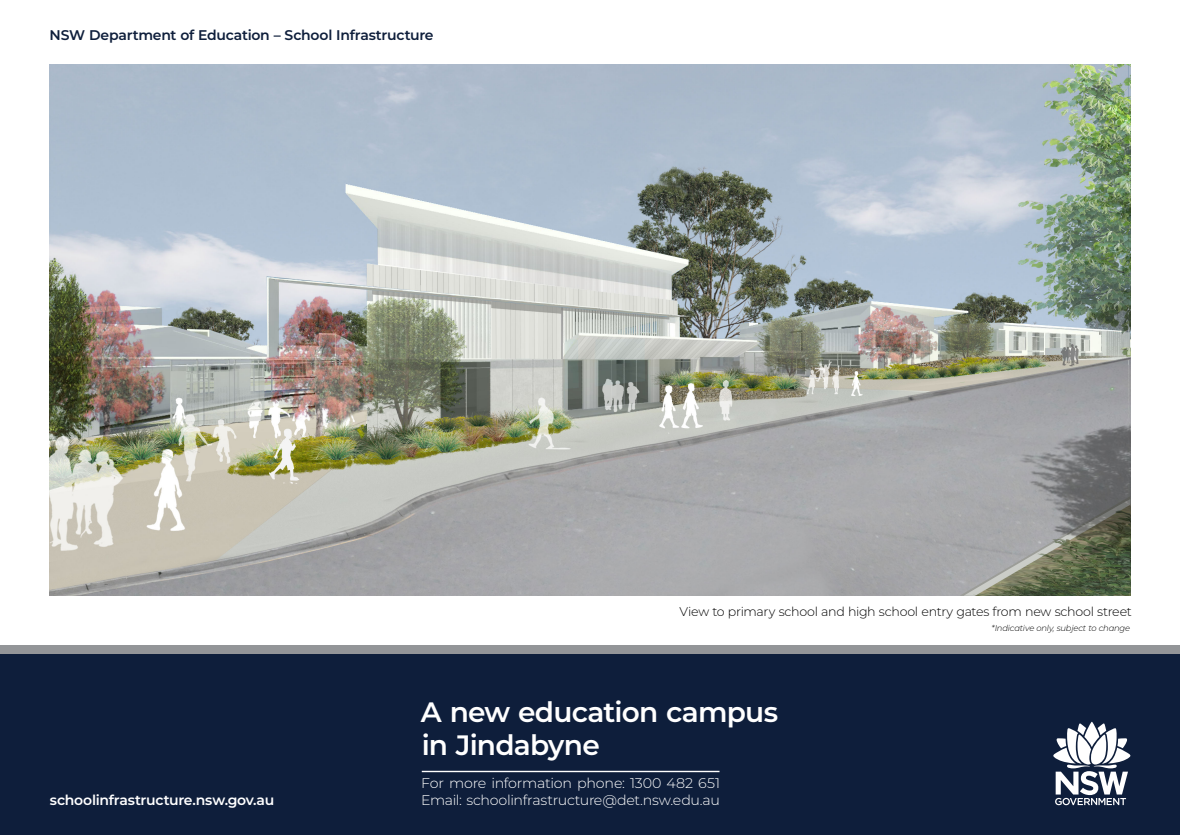
<style>
.page{position:relative;width:1180px;height:835px;background:#fff}
.page>*{position:absolute;margin:0;border:0;box-sizing:border-box;transform-origin:0 0}
.t1{font:600 28px/33.6px "Montserrat";letter-spacing:-.025em;color:#fff}
.t2{font:300 14px/16.8px "Montserrat";letter-spacing:-.02em;color:#fff}
.t3{font:600 14px "Montserrat";letter-spacing:-.015em;color:#0e1e3b}
.t4{font:600 14px "Montserrat";letter-spacing:-.015em;color:#fff}
.t5{font:300 12.6px "Montserrat";letter-spacing:-.025em;color:#000}
.t6{font:italic 300 8.4px "Montserrat";letter-spacing:-.02em;color:#000}
</style>
<div class="page">
<div style="left:0;top:650px;width:1180px;height:184px;background:#0e1e3b"></div>
<hr style="left:422px;top:770px;width:297px;height:2px;background:#fff">
<div style="left:0;top:645px;width:1180px;height:8px;background:#939598"></div>
<svg style="left:1053px;top:721px;width:77px;height:84px"></svg>
<img style="left:50px;top:64px;width:1080px;height:531px">
<img style="left:959px;top:496px;width:171px;height:99px">
<img style="left:963px;top:499px;width:167px;height:96px">
<p class="t3" style="left:49px;top:25px;width:386px">NSW Department of Education – School Infrastructure</p>
<p class="t5" style="left:679px;top:602px;width:454px">View to primary school and high school entry gates from new school street</p>
<p class="t6" style="left:991px;top:622px;width:140px">*Indicative only, subject to change</p>
<p class="t4" style="left:50px;top:790px;width:226px">schoolinfrastructure.nsw.gov.au</p>
<h1 class="t1" style="left:421px;top:693px;width:359px">A new education campus in Jindabyne</h1>
<p class="t2" style="left:421px;top:774px;width:300px">For more information phone: 1300 482 651<br>Email: schoolinfrastructure@det.nsw.edu.au</p>
</div>
